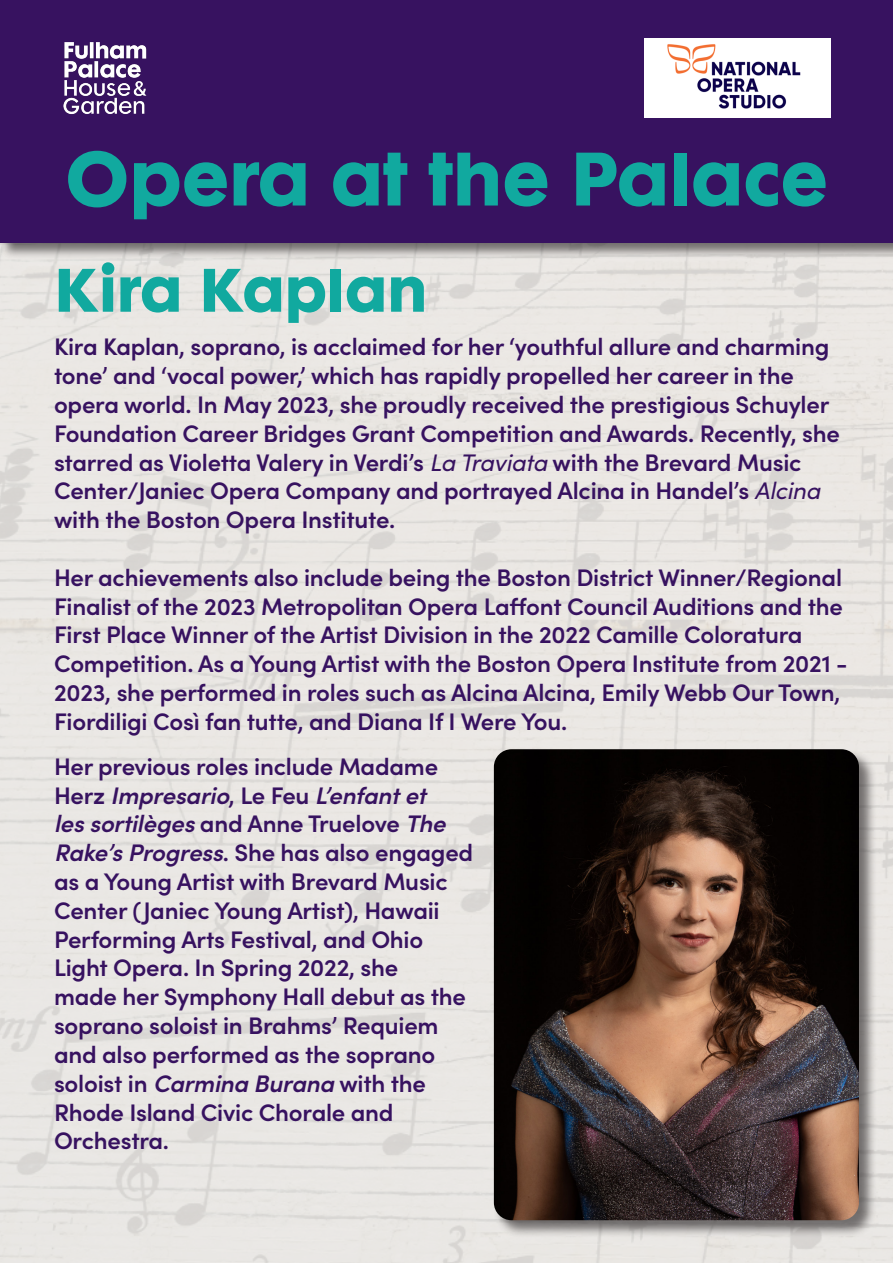
<style>
.page{position:relative;width:893px;height:1263px;background:#ede9e5}
.page>*{position:absolute;margin:0;border:0;box-sizing:border-box;transform-origin:0 0}
.t1{font:700 69px "Futura Maxi Std";color:#11a99f}
.t2{font:700 55.95px "Futura Maxi Std";color:#11a99f}
.t3{font:600 24px/28.8px "Sofia Pro";letter-spacing:-.01em;color:#371260}
.s1{font-weight:400;font-style:italic}
.s2{font-style:italic}
</style>
<div class="page">
<div style="left:493px;top:749px;width:384px;height:489px;background:#231f20;opacity:.6"></div>
<img style="left:494px;top:749px;width:365px;height:471px">
<div style="left:0;top:0;width:893px;height:259px;background:#231f20;opacity:.6"></div>
<div style="left:0;top:0;width:893px;height:242px;background:#371260"></div>
<img style="left:63px;top:42px;width:84px;height:73px">
<img style="left:644px;top:39px;width:186px;height:78px">
<p class="t1" style="left:65px;top:129px;width:764px">Opera at the Palace</p>
<p class="t2" style="left:54px;top:250px;width:375px">Kira Kaplan</p>
<p class="t3" style="left:54px;top:331px;width:787px">Kira Kaplan, soprano, is acclaimed for her ‘youthful allure and charming tone’ and ‘vocal power,’ which has rapidly propelled her career in the opera world. In May 2023, she proudly received the prestigious Schuyler Foundation Career Bridges Grant Competition and Awards. Recently, she starred as Violetta Valery in Verdi’s <span class="s1">La Traviata</span> with the Brevard Music Center/Janiec Opera Company and portrayed Alcina in Handel’s <span class="s1">Alcina </span>with the Boston Opera Institute.</p>
<p class="t3" style="left:54px;top:561px;width:795px">Her achievements also include being the Boston District Winner/Regional Finalist of the 2023 Metropolitan Opera Laffont Council Auditions and the First Place Winner of the Artist Division in the 2022 Camille Coloratura Competition. As a Young Artist with the Boston Opera Institute from 2021 - 2023, she performed in roles such as Alcina Alcina, Emily Webb Our Town, Fiordiligi Così fan tutte, and Diana If I Were You.</p>
<p class="t3" style="left:54px;top:750px;width:421px">Her previous roles include Madame Herz <span class="s2">Impresario</span>, Le Feu <span class="s2">L’enfant et<br>les sortilèges</span> and Anne Truelove <span class="s2">The Rake’s Progress</span>. She has also engaged as a Young Artist with Brevard Music Center (Janiec Young Artist), Hawaii Performing Arts Festival, and Ohio Light Opera. In Spring 2022, she<br>made her Symphony Hall debut as the soprano soloist in Brahms’ Requiem and also performed as the soprano soloist in <span class="s2">Carmina Burana</span> with the Rhode Island Civic Chorale and Orchestra.</p>
</div>
